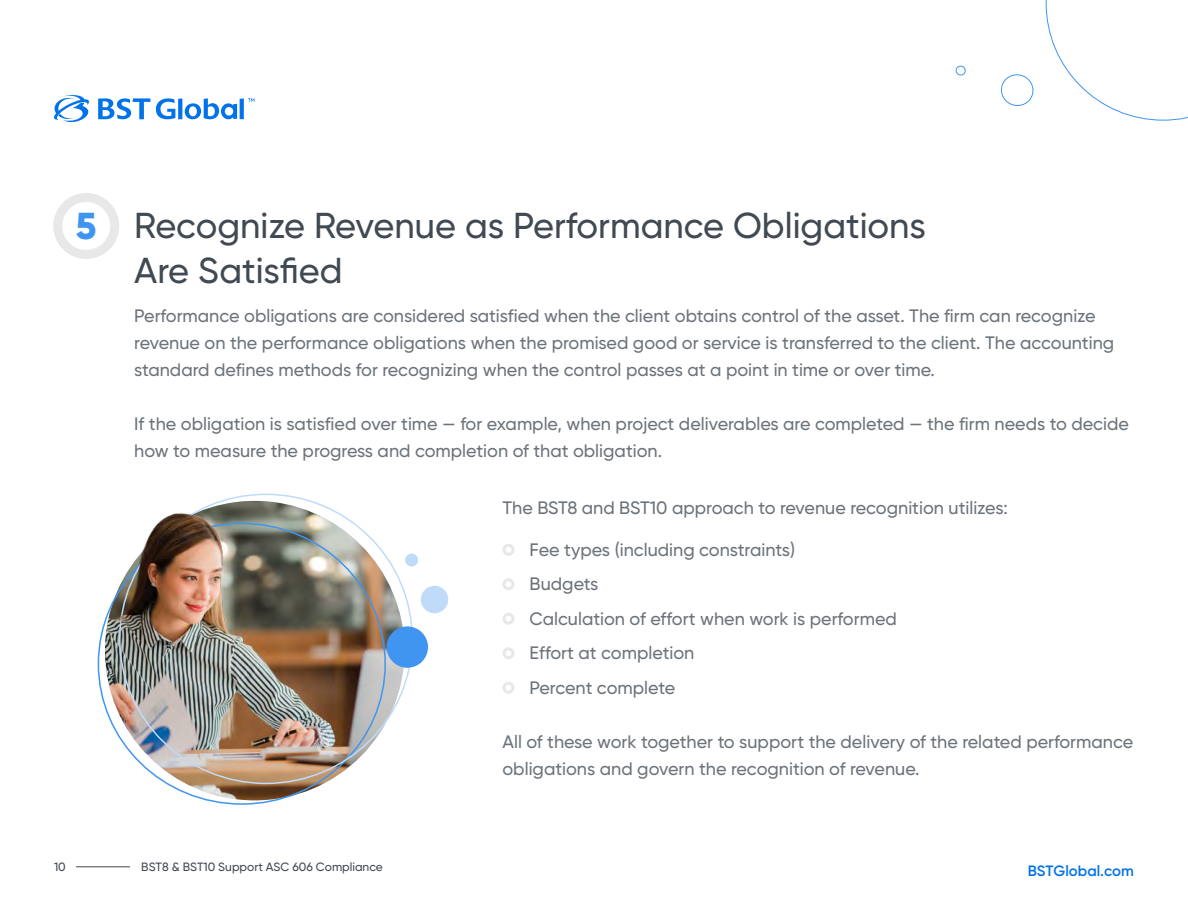
<style>
.page{position:relative;width:1188px;height:918px;background:#fff}
.page>*{position:absolute;margin:0;border:0;box-sizing:border-box;transform-origin:0 0}
.t1{font:800 37.5px "Gilroy";color:#3f95ef}
.t2{font:500 36px/45px "Gilroy";color:#414952}
.t3{font:500 18px/27px "Gilroy";color:#6c737a}
.t4{font:600 15px "Gilroy";color:#0072ea}
.t5{font:500 12px "Gilroy";color:#414952}
</style>
<div class="page">
<hr style="left:76px;top:867px;width:54px;height:1px;background:#414952">
<svg style="left:1046px;top:0;width:142px;height:121px"></svg>
<svg style="left:1000px;top:74px;width:34px;height:32px"></svg>
<svg style="left:956px;top:65px;width:10px;height:11px"></svg>
<img style="left:97px;top:493px;width:416px;height:312px">
<div style="left:405px;top:554px;width:13px;height:12px;background:#bfdbf9;border-radius:50%"></div>
<div style="left:421px;top:586px;width:27px;height:27px;background:#bfdbf9;border-radius:50%"></div>
<div style="left:387px;top:626px;width:41px;height:42px;background:#3f95ef;border-radius:50%"></div>
<svg style="left:54px;top:95px;width:200px;height:27px"></svg>
<div style="left:504px;top:545px;width:9px;height:9px;background:#fff;border-radius:50%"></div>
<div style="left:502px;top:544px;width:12px;height:12px;border:3px solid #e8e8e8;border-radius:50%"></div>
<div style="left:504px;top:580px;width:9px;height:9px;background:#fff;border-radius:50%"></div>
<div style="left:502px;top:578px;width:12px;height:12px;border:3px solid #e8e8e8;border-radius:50%"></div>
<div style="left:504px;top:614px;width:9px;height:9px;background:#fff;border-radius:50%"></div>
<div style="left:502px;top:613px;width:12px;height:12px;border:3px solid #e8e8e8;border-radius:50%"></div>
<div style="left:504px;top:649px;width:9px;height:9px;background:#fff;border-radius:50%"></div>
<div style="left:502px;top:647px;width:12px;height:12px;border:3px solid #e8e8e8;border-radius:50%"></div>
<div style="left:504px;top:683px;width:9px;height:9px;background:#fff;border-radius:50%"></div>
<div style="left:502px;top:682px;width:12px;height:12px;border:3px solid #e8e8e8;border-radius:50%"></div>
<div style="left:53px;top:193px;width:66px;height:66px;border:9px solid #e8e8e8;border-radius:50%"></div>
<h1 class="t1" style="left:76px;top:202px;width:22px">5</h1>
<h2 class="t2" style="left:134px;top:202px;width:793px">Recognize Revenue as Performance Obligations<br>Are Satisfied</h2>
<p class="t3" style="left:134px;top:302px;width:981px">Performance obligations are considered satisfied when the client obtains control of the asset. The firm can recognize revenue on the performance obligations when the promised good or service is transferred to the client. The accounting standard defines methods for recognizing when the control passes at a point in time or over time.</p>
<p class="t3" style="left:134px;top:410px;width:996px">If the obligation is satisfied over time — for example, when project deliverables are completed — the firm needs to decide how to measure the progress and completion of that obligation.</p>
<p class="t3" style="left:502px;top:494px;width:507px">The BST8 and BST10 approach to revenue recognition utilizes:</p>
<p class="t3" style="left:529px;top:532px;width:369px;line-height:34.5px">Fee types (including constraints)<br>Budgets<br>Calculation of effort when work is performed<br>Effort at completion<br>Percent complete</p>
<p class="t3" style="left:502px;top:728px;width:632px">All of these work together to support the delivery of the related performance obligations and govern the recognition of revenue.</p>
<p class="t5" style="left:54px;top:860px;width:13px">10</p>
<p class="t5" style="left:141px;top:860px;width:243px">BST8 &amp; BST10 Support ASC 606 Compliance</p>
<p class="t4" style="left:1028px;top:861px;width:108px">BSTGlobal.com</p>
</div>
